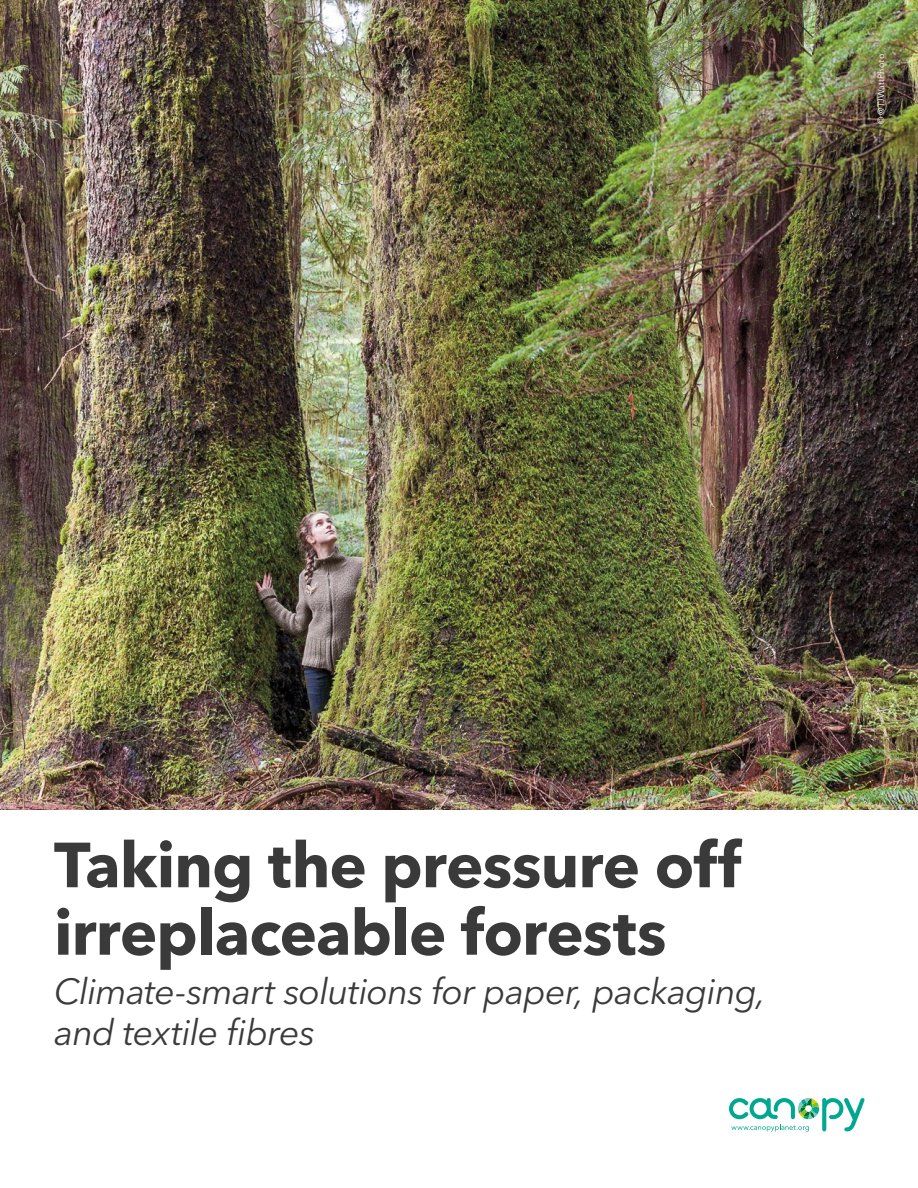
<style>
.page{position:relative;width:918px;height:1188px;background:#fff}
.page>*{position:absolute;margin:0;border:0;box-sizing:border-box;transform-origin:0 0}
.t1{font:700 63px/67.5px "Avenir Next LT Pro";letter-spacing:-.015em;color:#3a3a3a}
.t2{font:italic 36px/40.5px "Avenir Next LT Pro";letter-spacing:-.02em;color:#3a3a3a}
.t3{font:9px "Avenir Next LT Pro";letter-spacing:.02em;color:#fff}
</style>
<div class="page">
<img style="left:0;top:0;width:918px;height:810px">
<svg style="left:729px;top:1098px;width:136px;height:34px"></svg>
<p class="t3" style="left:876px;top:124px;width:71px;rotate:-90deg">© @TJWattPhoto</p>
<h1 class="t1" style="left:54px;top:831px;width:689px">Taking the pressure off irreplaceable forests</h1>
<p class="t2" style="left:54px;top:971px;width:713px">Climate-smart solutions for paper, packaging, and textile fibres</p>
</div>
